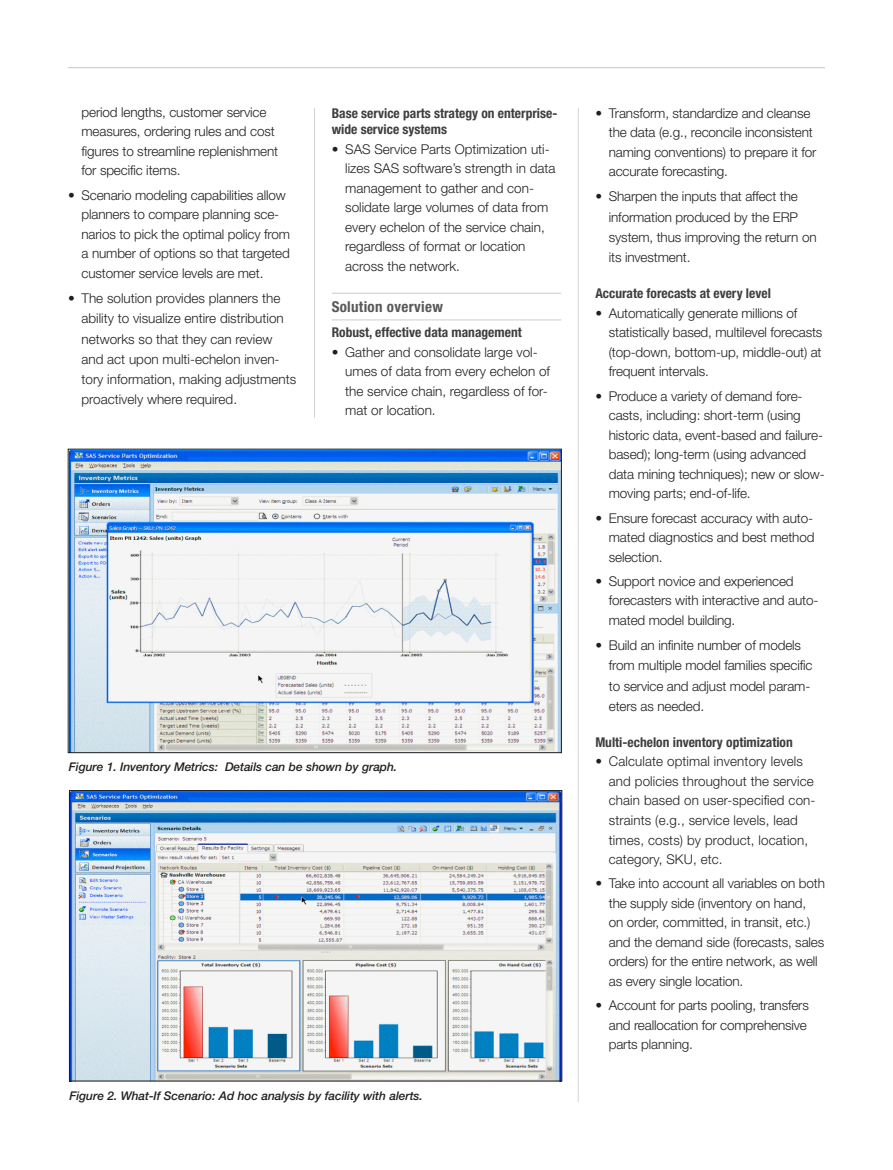
<style>
.page{position:relative;width:893px;height:1170px;background:#fff}
.page>*{position:absolute;margin:0;border:0;box-sizing:border-box;transform-origin:0 0}
.Subhd1__body_black{font:700 condensed 15px "Helvetica Neue LT Std";letter-spacing:.02em;color:#57585a}
.Bullet_lists__Body{font:300 13.5px/19.5px "Helvetica Neue LT Std";letter-spacing:-.01em;color:#231f20}
.Bullet_lists__LastBu{font:300 13.5px/20.2px "Helvetica Neue LT Std";letter-spacing:-.01em;color:#231f20}
.Bullet_lists__Body-2{font:300 13.5px/19.5px "Helvetica Neue LT Std";letter-spacing:.01em;color:#231f20}
.Subhd2__Body{font:700 condensed 13.5px/16.5px "Helvetica Neue LT Std";color:#3e3e3f}
.Cutline__ScreenShot{font:italic 500 12px "Helvetica Neue LT Std";letter-spacing:-.01em;color:#231f20}
</style>
<div class="page">
<hr style="left:68px;top:67px;width:757px;height:1px;background:#d1d2d4">
<hr style="left:332px;top:293px;width:229px;height:1px;background:#d1d2d4">
<hr style="left:332px;top:319px;width:229px;height:1px;background:#d1d2d4">
<img style="left:70px;top:450px;width:490px;height:301px">
<div style="left:68px;top:448px;width:494px;height:305px;border:1px solid #231f20"></div>
<img style="left:71px;top:792px;width:489px;height:287px">
<div style="left:69px;top:790px;width:493px;height:291px;border:1px solid #231f20"></div>
<hr style="left:314px;top:108px;width:1px;height:309px;background:#d1d2d4">
<hr style="left:578px;top:108px;width:1px;height:993px;background:#d1d2d4">
<p class="Bullet_lists__Body" style="left:82px;top:102px;width:198px">period lengths, customer service measures, ordering rules and cost figures to streamline replenishment for specific items.</p>
<p class="Bullet_lists__Body" style="left:82px;top:185px;width:210px;text-indent:-14px">• Scenario modeling capabilities allow planners to compare planning sce&shy;narios to pick the optimal policy from a number of options so that targeted customer service levels are met.</p>
<p class="Bullet_lists__LastBu" style="left:82px;top:288px;width:216px;text-indent:-14px">• The solution provides planners the ability to visualize entire distribution networks so that they can review and act upon multi-echelon inven&shy;tory information, making adjustments proactively where required.</p>
<p class="Subhd2__Body" style="left:332px;top:104px;width:227px">Base service parts strategy on enterprise&shy;wide service systems</p>
<p class="Bullet_lists__Body" style="left:345px;top:139px;width:212px;text-indent:-14px">• SAS Service Parts Optimization uti&shy;lizes SAS software’s strength in data management to gather and con&shy;solidate large volumes of data from every echelon of the service chain, regardless of format or location across the network.</p>
<p class="Subhd1__body_black" style="left:332px;top:297px;width:113px">Solution overview</p>
<p class="Subhd2__Body" style="left:332px;top:324px;width:192px">Robust, effective data management</p>
<p class="Bullet_lists__Body" style="left:345px;top:342px;width:206px;text-indent:-14px">• Gather and consolidate large vol&shy;umes of data from every echelon of the service chain, regardless of for&shy;mat or location.</p>
<p class="Cutline__ScreenShot" style="left:69px;top:760px;width:330px">Figure 1. Inventory Metrics: Details can be shown by graph.</p>
<p class="Cutline__ScreenShot" style="left:70px;top:1088px;width:355px">Figure 2. What-If Scenario: Ad hoc analysis by facility with alerts.</p>
<p class="Bullet_lists__Body" style="left:609px;top:103px;width:209px;text-indent:-14px">• Transform, standardize and cleanse the data (e.g., reconcile inconsistent naming conventions) to prepare it for accurate forecasting.</p>
<p class="Bullet_lists__LastBu" style="left:609px;top:186px;width:209px;text-indent:-14px">• Sharpen the inputs that affect the information produced by the ERP system, thus improving the return on its investment.</p>
<p class="Subhd2__Body" style="left:595px;top:285px;width:177px">Accurate forecasts at every level</p>
<p class="Bullet_lists__Body" style="left:609px;top:303px;width:215px;text-indent:-14px">• Automatically generate millions of statistically based, multilevel forecasts (top-down, bottom-up, middle-out) at frequent intervals.</p>
<p class="Bullet_lists__Body" style="left:609px;top:386px;width:217px;text-indent:-14px">• Produce a variety of demand fore&shy;casts, including: short-term (using historic data, event-based and failure&shy;based); long-term (using advanced data mining techniques); new or slow&shy;moving parts; end-of-life.</p>
<p class="Bullet_lists__Body" style="left:609px;top:507px;width:207px;text-align:justify;text-indent:-14px">• Ensure forecast accuracy with auto&shy;mated diagnostics and best method selection.</p>
<p class="Bullet_lists__Body" style="left:609px;top:571px;width:211px;text-indent:-14px">• Support novice and experienced forecasters with interactive and auto&shy;mated model building.</p>
<p class="Bullet_lists__LastBu" style="left:609px;top:635px;width:205px;text-indent:-14px">• Build an infinite number of models from multiple model families specific to service and adjust model param&shy;eters as needed.</p>
<p class="Subhd2__Body" style="left:595px;top:733px;width:199px">Multi-echelon inventory optimization</p>
<p class="Bullet_lists__Body-2" style="left:609px;top:751px;width:208px;text-indent:-14px">• Calculate optimal inventory levels and policies throughout the service chain based on user-specified con&shy;straints (e.g., service levels, lead times, costs) by product, location, category, SKU, etc.</p>
<p class="Bullet_lists__Body" style="left:609px;top:873px;width:218px;text-indent:-14px">• Take into account all variables on both the supply side (inventory on hand,<br>on order, committed, in transit, etc.) and the demand side (forecasts, sales orders) for the entire network, as well as every single location.</p>
<p class="Bullet_lists__Body" style="left:609px;top:995px;width:202px;text-indent:-14px">• Account for parts pooling, transfers and reallocation for comprehensive parts planning.</p>
</div>
